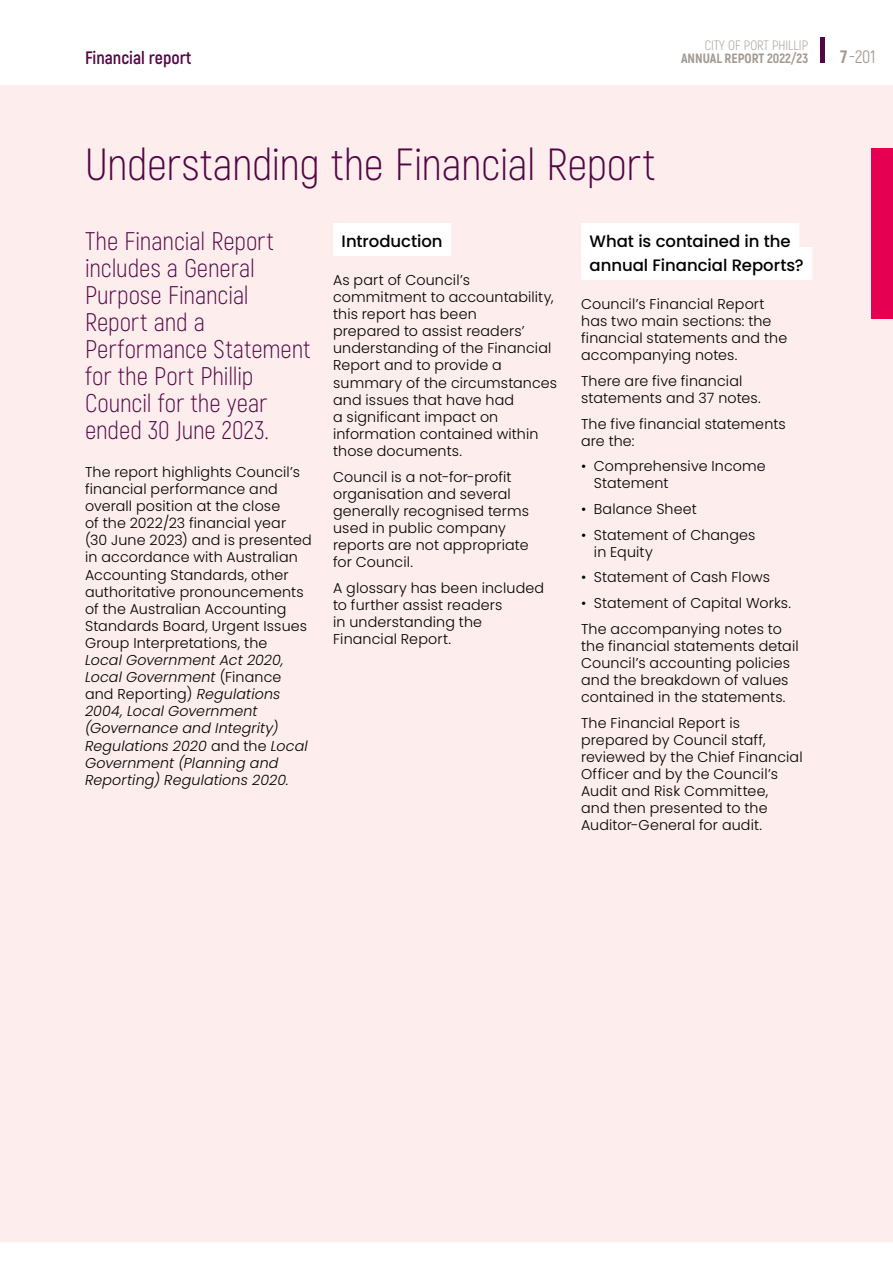
<style>
.page{position:relative;width:893px;height:1263px;background:#fff}
.page>*{position:absolute;margin:0;border:0;box-sizing:border-box;transform-origin:0 0}
.t1{font:300 45px "Akrobat";letter-spacing:-.01em;color:#520644}
.t2{font:300 25.5px/27px "Akrobat";letter-spacing:-.005em;color:#520644}
.t3{font:700 18px "Akrobat";color:#520644}
.t4{font:18px "Akrobat";color:#a29a91}
.t5{font:500 16.5px/24px "Poppins";letter-spacing:-.005em;color:#000}
.t6{font:300 14.25px/17.1px "Poppins";letter-spacing:.01em;color:#000}
.t7{font:italic 300 14.25px/17.1px "Poppins";letter-spacing:.01em;color:#000}
.t8{font:800 13.5px "Akrobat";letter-spacing:-.005em;color:#a29a91}
.t9{font:300 13.5px "Akrobat";color:#a29a91}
.s1{font-style:normal}
.s2{font-weight:800}
</style>
<div class="page">
<div style="left:0;top:85px;width:893px;height:1157px;background:#fdeded"></div>
<div style="left:333px;top:223px;width:118px;height:33px;background:#fff"></div>
<div style="left:581px;top:223px;width:218px;height:33px;background:#fff"></div>
<div style="left:581px;top:247px;width:231px;height:33px;background:#fff"></div>
<hr style="left:821px;top:38px;width:4px;height:25px;background:#520644">
<div style="left:872px;top:148px;width:21px;height:171px;background:#e50051"></div>
<p class="t9" style="left:705px;top:37px;width:105px">CITY OF PORT PHILLIP</p>
<p class="t3" style="left:85px;top:46px;width:108px">Financial report</p>
<p class="t8" style="left:681px;top:50px;width:129px">ANNUAL REPORT 2022/23</p>
<h1 class="t1" style="left:85px;top:138px;width:572px">Understanding the Financial Report</h1>
<h2 class="t2" style="left:85px;top:227px;width:227px">The Financial Report includes a General<br>Purpose Financial<br>Report and a<br>Performance Statement for the Port Phillip<br>Council for the year ended 30 June 2023.</h2>
<p class="t6" style="left:85px;top:463px;width:228px">The report highlights Council’s financial performance and overall position at the close<br>of the 2022/23 financial year (30 June 2023) and is presented in accordance with Australian<br>Accounting Standards, other authoritative pronouncements of the Australian Accounting<br>Standards Board, Urgent Issues<br>Group Interpretations, the</p>
<p class="t7" style="left:85px;top:652px;width:224px">Local Government Act 2020,<br>Local Government <span class="s1">(Finance and Reporting)</span> Regulations<br>2004, Local Government (Governance and Integrity)<br>Regulations 2020 <span class="s1">and the</span> Local<br>Government (Planning and<br>Reporting) Regulations 2020.</p>
<p class="t5" style="left:342px;top:229px;width:103px">Introduction</p>
<p class="t6" style="left:333px;top:271px;width:226px">As part of Council’s commitment to accountability, this report has been<br>prepared to assist readers’ understanding of the Financial<br>Report and to provide a summary of the circumstances and issues that have had<br>a significant impact on information contained within those documents.</p>
<p class="t6" style="left:333px;top:468px;width:198px">Council is a not-for-profit organisation and several generally recognised terms used in public company reports are not appropriate for Council.</p>
<p class="t6" style="left:333px;top:579px;width:213px">A glossary has been included to further assist readers<br>in understanding the<br>Financial Report.</p>
<p class="t5" style="left:590px;top:229px;width:216px">What is contained in the annual Financial Reports?</p>
<p class="t6" style="left:581px;top:295px;width:208px">Council’s Financial Report has two main sections: the financial statements and the accompanying notes.</p>
<p class="t6" style="left:581px;top:372px;width:181px">There are five financial statements and 37 notes.</p>
<p class="t6" style="left:581px;top:415px;width:206px">The five financial statements are the:</p>
<p class="t6" style="left:594px;top:458px;width:173px;text-indent:-13px">• Comprehensive Income<br>Statement</p>
<p class="t6" style="left:581px;top:500px;width:117px">• Balance Sheet</p>
<p class="t6" style="left:594px;top:526px;width:163px;text-indent:-13px">• Statement of Changes in Equity</p>
<p class="t6" style="left:581px;top:569px;width:191px">• Statement of Cash Flows</p>
<p class="t6" style="left:581px;top:590px;width:211px;line-height:25.7px">• Statement of Capital Works.<br>The accompanying notes to</p>
<p class="t6" style="left:581px;top:637px;width:219px">the financial statements detail<br>Council’s accounting policies and the breakdown of values contained in the statements.</p>
<p class="t6" style="left:581px;top:714px;width:223px">The Financial Report is prepared by Council staff, reviewed by the Chief Financial<br>Officer and by the Council’s<br>Audit and Risk Committee,<br>and then presented to the<br>Auditor-General for audit.</p>
<p class="t4" style="left:840px;top:46px;width:37px"><span class="s2">7</span>-201</p>
</div>
